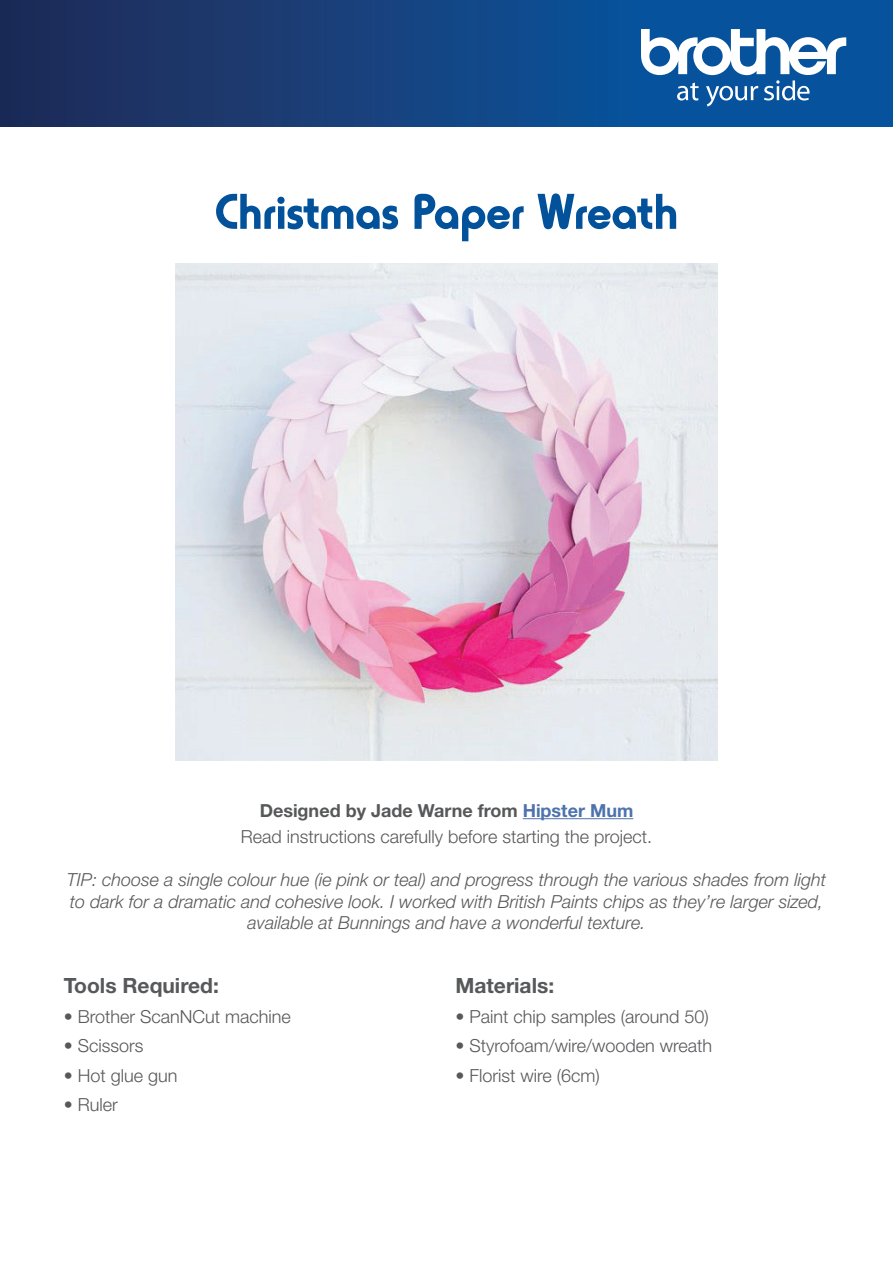
<style>
.page{position:relative;width:893px;height:1263px;background:#fff}
.page>*{position:absolute;margin:0;border:0;box-sizing:border-box;transform-origin:0 0}
.t1{font:700 52.5px "Horatio D";letter-spacing:-.01em;color:#01519b}
.t2{font:700 21px "Helvetica Neue LT Std";color:#57585a}
.t3{font:italic 300 18px/21.6px "Helvetica Neue LT Std";color:#57585a;text-align:center}
.t4{font:300 18px/25.8px "Helvetica Neue LT Std";color:#57585a;text-align:center}
.s1{font-weight:700}
.s2{font-weight:700;color:#4d72ac}
</style>
<div class="page">
<div style="left:0;top:0;width:893px;height:126px;background:linear-gradient(to right,#212d5a,#035aaa)"></div>
<svg style="left:641px;top:29px;width:205px;height:78px"></svg>
<img style="left:176px;top:264px;width:541px;height:496px">
<hr style="left:523px;top:818px;width:110px;height:1px;background:#4d72ac">
<h1 class="t1" style="left:215px;top:182px;width:465px">Christmas Paper Wreath</h1>
<p class="t4" style="left:241px;top:797px;width:413px"><span class="s1">Designed by Jade Warne from</span> <span class="s2">Hipster Mum<br></span>Read instructions carefully before starting the project.</p>
<p class="t3" style="left:67px;top:868px;width:761px">TIP: choose a single colour hue (ie pink or teal) and progress through the various shades from light to dark for a dramatic and cohesive look. I worked with British Paints chips as they’re larger sized, available at Bunnings and have a wonderful texture.</p>
<p class="t2" style="left:64px;top:972px;width:157px">Tools Required:</p>
<p class="t4" style="left:64px;top:1003px;width:229px">• Brother ScanNCut machine</p>
<p class="t4" style="left:64px;top:1032px;width:81px">• Scissors</p>
<p class="t4" style="left:64px;top:1062px;width:115px">• Hot glue gun</p>
<p class="t4" style="left:64px;top:1091px;width:56px">• Ruler</p>
<p class="t2" style="left:455px;top:972px;width:100px">Materials:</p>
<p class="t4" style="left:455px;top:1003px;width:255px">• Paint chip samples (around 50)</p>
<p class="t4" style="left:455px;top:1032px;width:258px">• Styrofoam/wire/wooden wreath</p>
<p class="t4" style="left:455px;top:1062px;width:146px">• Florist wire (6cm)</p>
</div>
